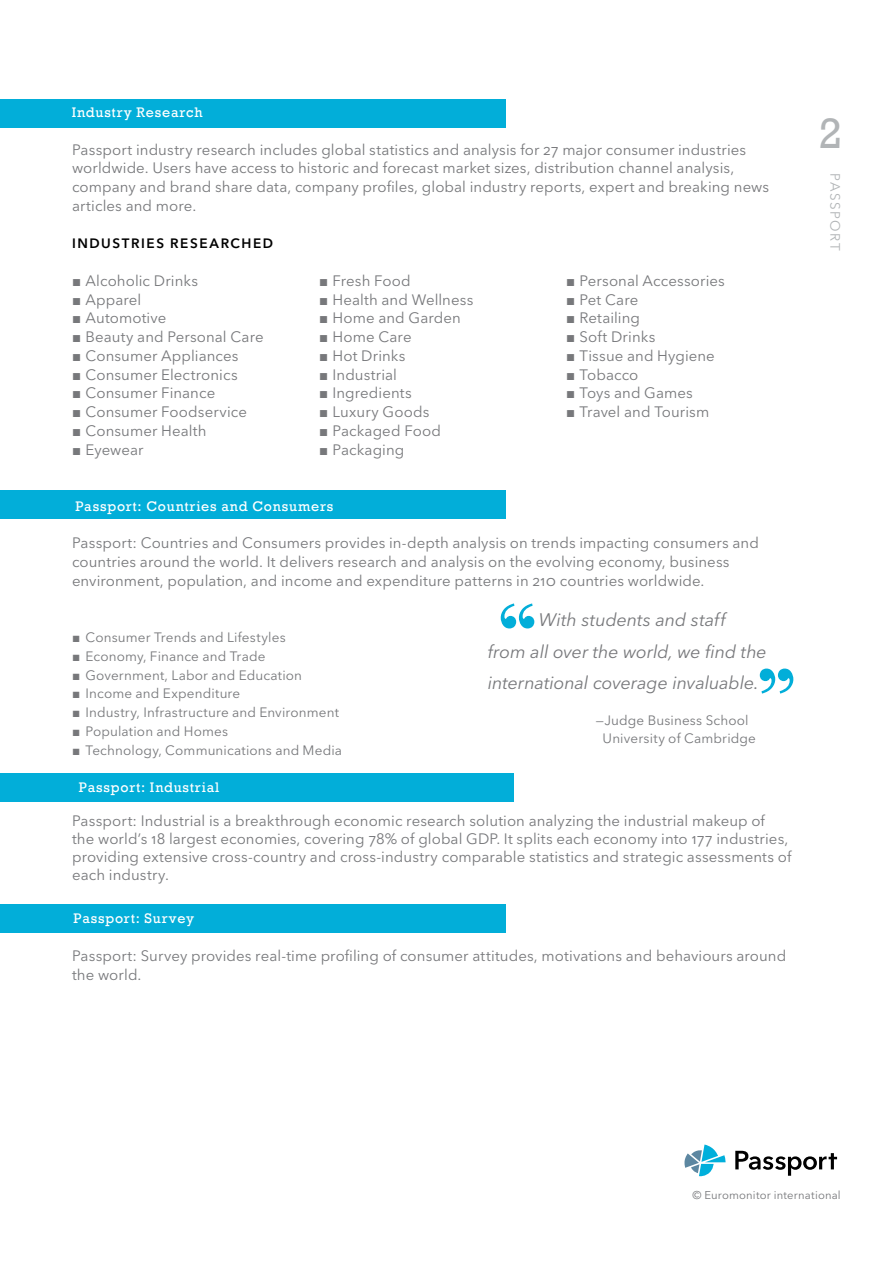
<style>
.page{position:relative;width:893px;height:1263px;background:#fff}
.page>*{position:absolute;margin:0;border:0;box-sizing:border-box;transform-origin:0 0}
.t1{font:700 82.5px "Bodoni";color:#02aed9}
.t2{font:43.5px "Rockwell";color:#b1b4b6}
.t3{font:italic 18px/31.5px "Avenir Next LT Pro";letter-spacing:-.01em;color:#77787b;text-align:center}
.t4{font:15px/18.8px "Avenir Next LT Pro";letter-spacing:.005em;color:#77787b}
.t5{font:14.25px "Rockwell";letter-spacing:.055em;color:#fff}
.t6{font:13.5px/18px "Avenir Next LT Pro";letter-spacing:.01em;color:#77787b;text-align:center}
.t7{font:600 13.5px "Avenir Next LT Pro";letter-spacing:.115em;color:#000}
.t8{font:13.5px "Avenir Next LT Pro";letter-spacing:.11em;color:#b1b4b6}
.t9{font:11.25px "Avenir Next LT Pro";letter-spacing:.015em;color:#77787b}
.s1{font-family:"Arial"}
</style>
<div class="page">
<svg style="left:684px;top:1144px;width:42px;height:32px"></svg>
<svg style="left:735px;top:1151px;width:102px;height:25px"></svg>
<div style="left:0;top:490px;width:506px;height:29px;background:#02aed9"></div>
<div style="left:0;top:99px;width:506px;height:29px;background:#02aed9"></div>
<div style="left:0;top:904px;width:506px;height:29px;background:#02aed9"></div>
<div style="left:0;top:773px;width:513px;height:29px;background:#02aed9"></div>
<p class="t5" style="left:72px;top:104px;width:132px">Industry Research</p>
<p class="t4" style="left:72px;top:140px;width:699px">Passport industry research includes global statistics and analysis for 27 major consumer industries worldwide. Users have access to historic and forecast market sizes, distribution channel analysis, company and brand share data, company profiles, global industry reports, expert and breaking news articles and more.</p>
<p class="t7" style="left:72px;top:235px;width:51px">INDUSTR</p>
<p class="t7" style="left:141px;top:235px;width:134px">IES RESEARCHED</p>
<p class="t4" style="left:72px;top:271px;width:128px"><span class="s1">■</span> Alcoholic Drinks</p>
<p class="t4" style="left:72px;top:290px;width:71px"><span class="s1">■</span> Apparel</p>
<p class="t4" style="left:72px;top:309px;width:96px"><span class="s1">■</span> Automotive</p>
<p class="t4" style="left:72px;top:327px;width:193px"><span class="s1">■</span> Beauty and Personal Care</p>
<p class="t4" style="left:72px;top:346px;width:168px"><span class="s1">■</span> Consumer Appliances</p>
<p class="t4" style="left:72px;top:365px;width:167px"><span class="s1">■</span> Consumer Electronics</p>
<p class="t4" style="left:72px;top:384px;width:145px"><span class="s1">■</span> Consumer Finance</p>
<p class="t4" style="left:72px;top:402px;width:176px"><span class="s1">■</span> Consumer Foodservice</p>
<p class="t4" style="left:72px;top:421px;width:136px"><span class="s1">■</span> Consumer Health</p>
<p class="t4" style="left:72px;top:440px;width:73px"><span class="s1">■</span> Eyewear</p>
<p class="t4" style="left:319px;top:271px;width:93px"><span class="s1">■</span> Fresh Food</p>
<p class="t4" style="left:319px;top:290px;width:156px"><span class="s1">■</span> Health and Wellness</p>
<p class="t4" style="left:319px;top:309px;width:143px"><span class="s1">■</span> Home and Garden</p>
<p class="t4" style="left:319px;top:327px;width:94px"><span class="s1">■</span> Home Care</p>
<p class="t4" style="left:319px;top:346px;width:88px"><span class="s1">■</span> Hot Drinks</p>
<p class="t4" style="left:319px;top:365px;width:80px"><span class="s1">■</span> Industrial</p>
<p class="t4" style="left:319px;top:384px;width:94px"><span class="s1">■</span> Ingredients</p>
<p class="t4" style="left:319px;top:402px;width:112px"><span class="s1">■</span> Luxury Goods</p>
<p class="t4" style="left:319px;top:421px;width:123px"><span class="s1">■</span> Packaged Food</p>
<p class="t4" style="left:319px;top:440px;width:87px"><span class="s1">■</span> Packaging</p>
<p class="t4" style="left:566px;top:271px;width:160px"><span class="s1">■</span> Personal Accessories</p>
<p class="t4" style="left:566px;top:290px;width:74px"><span class="s1">■</span> Pet Care</p>
<p class="t4" style="left:566px;top:309px;width:75px"><span class="s1">■</span> Retailing</p>
<p class="t4" style="left:566px;top:327px;width:91px"><span class="s1">■</span> Soft Drinks</p>
<p class="t4" style="left:566px;top:346px;width:150px"><span class="s1">■</span> Tissue and Hygiene</p>
<p class="t4" style="left:566px;top:365px;width:74px"><span class="s1">■</span> Tobacco</p>
<p class="t4" style="left:566px;top:384px;width:128px"><span class="s1">■</span> Toys and Games</p>
<p class="t4" style="left:566px;top:402px;width:145px"><span class="s1">■</span> Travel and Tourism</p>
<p class="t5" style="left:75px;top:498px;width:259px">Passport: Countries and Consumers</p>
<p class="t4" style="left:72px;top:534px;width:688px">Passport: Countries and Consumers provides in-depth analysis on trends impacting consumers and countries around the world. It delivers research and analysis on the evolving economy, business environment, population, and income and expenditure patterns in 210 countries worldwide.</p>
<p class="t6" style="left:72px;top:628px;width:215px"><span class="s1">■</span> Consumer Trends and Lifestyles</p>
<p class="t6" style="left:72px;top:647px;width:195px"><span class="s1">■</span> Economy, Finance and Trade</p>
<p class="t6" style="left:72px;top:666px;width:232px"><span class="s1">■</span> Government, Labor and Education</p>
<p class="t6" style="left:72px;top:685px;width:170px"><span class="s1">■</span> Income and Expenditure</p>
<p class="t6" style="left:72px;top:703px;width:269px"><span class="s1">■</span> Industry, Infrastructure and Environment</p>
<p class="t6" style="left:72px;top:722px;width:158px"><span class="s1">■</span> Population and Homes</p>
<p class="t6" style="left:72px;top:741px;width:272px"><span class="s1">■</span> Technology, Communications and Media</p>
<p class="t5" style="left:79px;top:779px;width:142px">Passport: Industrial</p>
<h1 class="t1" style="left:497px;top:583px;width:42px">“</h1>
<p class="t3" style="left:488px;top:604px;width:280px">With students and staff<br>from all over the world, we find the international coverage invaluable.</p>
<p class="t6" style="left:596px;top:712px;width:162px">—Judge Business School<br>University of Cambridge</p>
<h1 class="t1" style="left:757px;top:648px;width:42px">”</h1>
<p class="t4" style="left:72px;top:812px;width:721px;line-height:18px">Passport: Industrial is a breakthrough economic research solution analyzing the industrial makeup of<br>the world’s 18 largest economies, covering 78% of global GDP. It splits each economy into 177 industries, providing extensive cross-country and cross-industry comparable statistics and strategic assessments of each industry.</p>
<p class="t5" style="left:74px;top:910px;width:122px">Passport: Survey</p>
<p class="t4" style="left:72px;top:946px;width:716px">Passport: Survey provides real-time profiling of consumer attitudes, motivations and behaviours around the world.</p>
<h2 class="t2" style="left:819px;top:108px;width:25px">2</h2>
<p class="t8" style="left:843px;top:173px;width:79px;rotate:90deg">Passport</p>
<p class="t9" style="left:693px;top:1188px;width:150px">© Euromonitor international</p>
</div>
